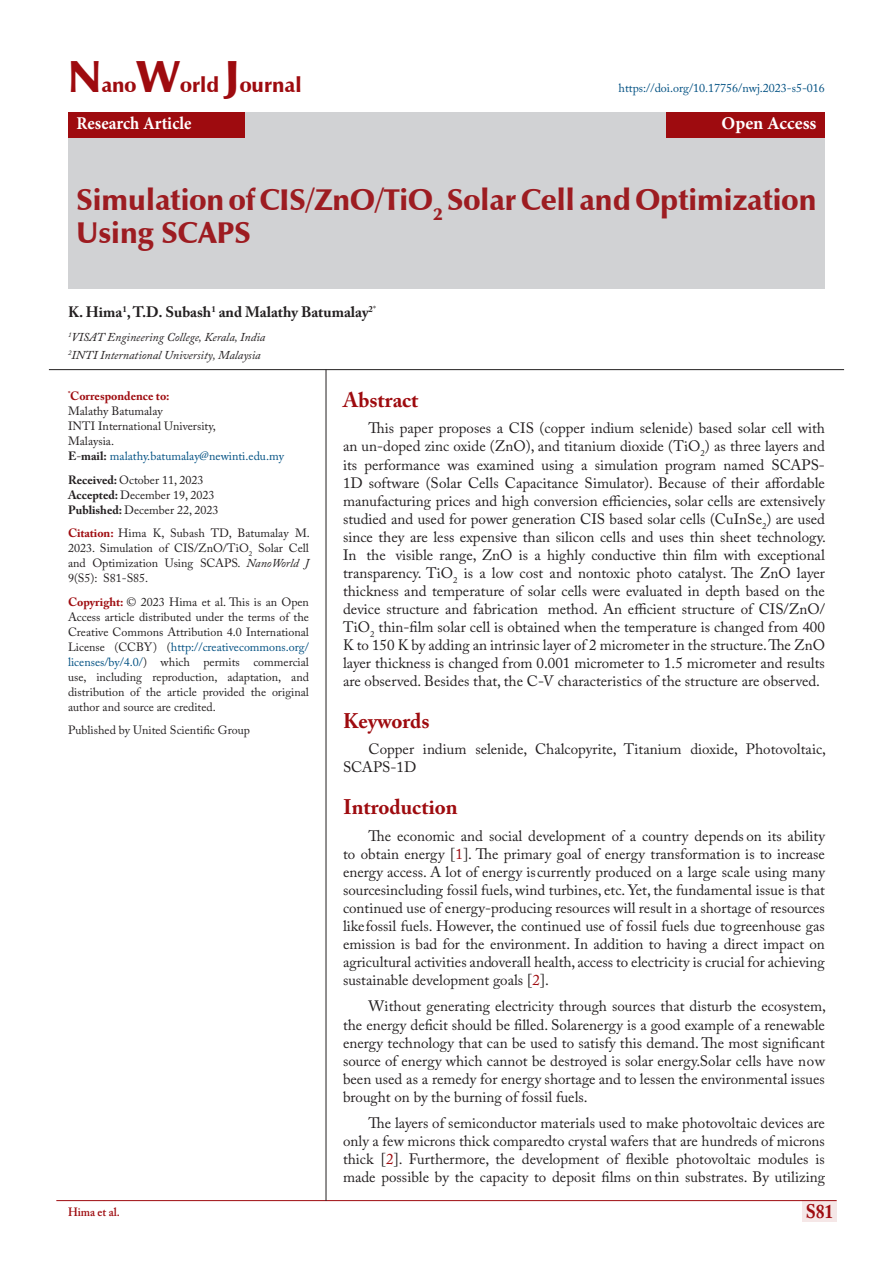
<style>
.page{position:relative;width:893px;height:1263px;background:#fff}
.page>*{position:absolute;margin:0;border:0;box-sizing:border-box;transform-origin:0 0}
.t1{font:900 30px/33px "Zapf Humanist 601 BT";color:#9d1c21}
.Heading-01{font:700 21px "Adobe Caslon Pro";color:#9e0b0f}
.t2{font:900 21px "Zapf Humanist 601 BT";color:#9e0b0f}
.t3{font:700 19.5px "Adobe Caslon Pro";color:#9e0b0f;scale:.9 1}
.t4{font:700 18px "Minion Pro";color:#fff;scale:.93 1}
.t5{font:700 18px "Minion Pro";color:#fff}
.Paragraph-new{font:15px/18px "Adobe Caslon Pro";color:#231f20;text-align:justify}
.t6{font:700 15px "Adobe Caslon Pro";color:#231f20}
.t7{font:12px/15px "Adobe Caslon Pro";color:#231f20;text-align:justify}
.t8{font:12px "Adobe Caslon Pro";color:#005082}
.t9{font:italic 12px "Adobe Caslon Pro";color:#231f20}
.t10{font:700 12px "Adobe Caslon Pro";color:#9e0b0f}
.t11{font:600 12px "Adobe Caslon Pro";color:#9e0b0f;scale:.95 1}
.s1{font-size:45px}
.s2{font-weight:700;color:#231f20}
.s3{color:#231f20}
.s4{font-weight:700}
.s5{font-weight:700;color:#9e0b0f}
.s6{font-style:italic}
.s7{color:#005082}
.s8{color:#9e0b0f}
</style>
<div class="page">
<div style="left:802px;top:1200px;width:35px;height:21px;background:#f5e7e7"></div>
<hr style="left:56px;top:1200px;width:781px;height:1px;background:#9e0b0f">
<div style="left:68px;top:112px;width:757px;height:177px;background:#d1d2d4"></div>
<div style="left:68px;top:112px;width:177px;height:26px;background:#9e0b0f"></div>
<div style="left:666px;top:112px;width:159px;height:26px;background:#9e0b0f"></div>
<hr style="left:326px;top:369px;width:1px;height:832px;background:#231f20">
<hr style="left:49px;top:369px;width:795px;height:1px;background:#231f20">
<p class="t2" style="left:68px;top:72px;width:235px"><span class="s1">N</span>ano<span class="s1">W</span>orld <span class="s1">J</span>ournal</p>
<p class="t4" style="left:77px;top:111px;width:125px">Research Article</p>
<p class="t5" style="left:721px;top:111px;width:96px">Open Access</p>
<p class="t8" style="left:619px;top:81px;width:208px">https://doi.org/10.17756/nwj.2023-s5-016</p>
<p class="t1" style="left:77px;top:183px;width:741px">Simulation of CIS/ZnO/TiO<sub>2</sub> Solar Cell and Optimization<br>Using SCAPS</p>
<p class="t6" style="left:68px;top:303px;width:309px">K. Hima<sup>1</sup>, T.D. Subash<sup>1</sup> and Malathy Batumalay<sup>2</sup><sup>*</sup></p>
<p class="t9" style="left:68px;top:330px;width:199px"><sup>1</sup>VISAT Engineering College, Kerala, India</p>
<p class="t9" style="left:68px;top:348px;width:194px"><sup>2</sup>INTI International University, Malaysia</p>
<p class="t10" style="left:68px;top:389px;width:103px"><sup>*</sup>Correspondence to:</p>
<p class="t7" style="left:68px;top:404px;width:96px">Malathy Batumalay</p>
<p class="t7" style="left:68px;top:419px;width:149px">INTI International University,</p>
<p class="t7" style="left:68px;top:434px;width:48px">Malaysia.</p>
<p class="t8" style="left:68px;top:449px;width:217px"><span class="s2">E</span><span class="s3">-</span><span class="s2">mail:</span> malathy.batumalay@newinti.edu.my</p>
<p class="t7" style="left:68px;top:472px;width:137px"><span class="s4">Received:</span> October 11, 2023</p>
<p class="t7" style="left:68px;top:487px;width:148px"><span class="s4">Accepted:</span> December 19, 2023</p>
<p class="t7" style="left:68px;top:502px;width:152px"><span class="s4">Published:</span> December 22, 2023</p>
<p class="t7" style="left:68px;top:526px;width:243px"><span class="s5">Citation:</span> Hima K, Subash TD, Batumalay M.<br>2023. Simulation of CIS/ZnO/TiO<sub>2</sub> Solar Cell and Optimization Using SCAPS. <span class="s6">NanoWorld J </span>9(S5): S81-S85.</p>
<p class="t7" style="left:68px;top:594px;width:242px"><span class="s5">Copyright:</span> © 2023 Hima et al. This is an Open Access article distributed under the terms of the Creative Commons Attribution 4.0 International License (CCBY) (<span class="s7">http://creativecommons.org/ licenses/by/4.0/</span>) which permits commercial use, including reproduction, adaptation, and distribution of the article provided the original author and source are credited.</p>
<p class="t7" style="left:68px;top:723px;width:183px">Published by United Scientific Group</p>
<p class="Heading-01" style="left:343px;top:387px;width:77px">Abstract</p>
<p class="Paragraph-new" style="left:343px;top:419px;width:484px;text-indent:26px">This paper proposes a CIS (copper indium selenide) based solar cell with an un-doped zinc oxide (ZnO), and titanium dioxide (TiO<sub>2</sub>) as three layers and its performance was examined using a simulation program named SCAPS-1D software (Solar Cells Capacitance Simulator). Because of their affordable manufacturing prices and high conversion efficiencies, solar cells are extensively studied and used for power generation CIS based solar cells (CuInSe<sub>2</sub>) are used since they are less expensive than silicon cells and uses thin sheet technology.<br>In the visible range, ZnO is a highly conductive thin film with exceptional transparency. TiO<sub>2</sub> is a low cost and nontoxic photo catalyst. The ZnO layer thickness and temperature of solar cells were evaluated in depth based on the device structure and fabrication method. An efficient structure of CIS/ZnO/ TiO<sub>2</sub> thin-film solar cell is obtained when the temperature is changed from 400<br>K to 150 K by adding an intrinsic layer of 2 micrometer in the structure. The ZnO layer thickness is changed from 0.001 micrometer to 1.5 micrometer and results are observed. Besides that, the C-V characteristics of the structure are observed.</p>
<p class="Heading-01" style="left:343px;top:708px;width:88px">Keywords</p>
<p class="Paragraph-new" style="left:343px;top:740px;width:484px;text-indent:26px">Copper indium selenide, Chalcopyrite, Titanium dioxide, Photovoltaic,<br>SCAPS-1D</p>
<p class="Heading-01" style="left:343px;top:795px;width:116px">Introduction</p>
<p class="Paragraph-new" style="left:343px;top:827px;width:483px;text-indent:26px">The economic and social development of a country depends on its ability to obtain energy [<span class="s8">1</span>]. The primary goal of energy transformation is to increase energy access. A lot of energy is currently produced on a large scale using many sources including fossil fuels, wind turbines, etc. Yet, the fundamental issue is that continued use of energy-producing resources will result in a shortage of resources like fossil fuels. However, the continued use of fossil fuels due to greenhouse gas emission is bad for the environment. In addition to having a direct impact on agricultural activities and overall health, access to electricity is crucial for achieving sustainable development goals [<span class="s8">2</span>].</p>
<p class="Paragraph-new" style="left:343px;top:997px;width:484px;text-indent:26px">Without generating electricity through sources that disturb the ecosystem, the energy deficit should be filled. Solar energy is a good example of a renewable energy technology that can be used to satisfy this demand. The most significant source of energy which cannot be destroyed is solar energy. Solar cells have now been used as a remedy for energy shortage and to lessen the environmental issues brought on by the burning of fossil fuels.</p>
<p class="Paragraph-new" style="left:343px;top:1114px;width:483px;text-indent:26px">The layers of semiconductor materials used to make photovoltaic devices are only a few microns thick compared to crystal wafers that are hundreds of microns thick [<span class="s8">2</span>]. Furthermore, the development of flexible photovoltaic modules is made possible by the capacity to deposit films on thin substrates. By utilizing</p>
<p class="t11" style="left:68px;top:1204px;width:56px">Hima et al.</p>
<h3 class="t3" style="left:806px;top:1200px;width:32px">S81</h3>
</div>
